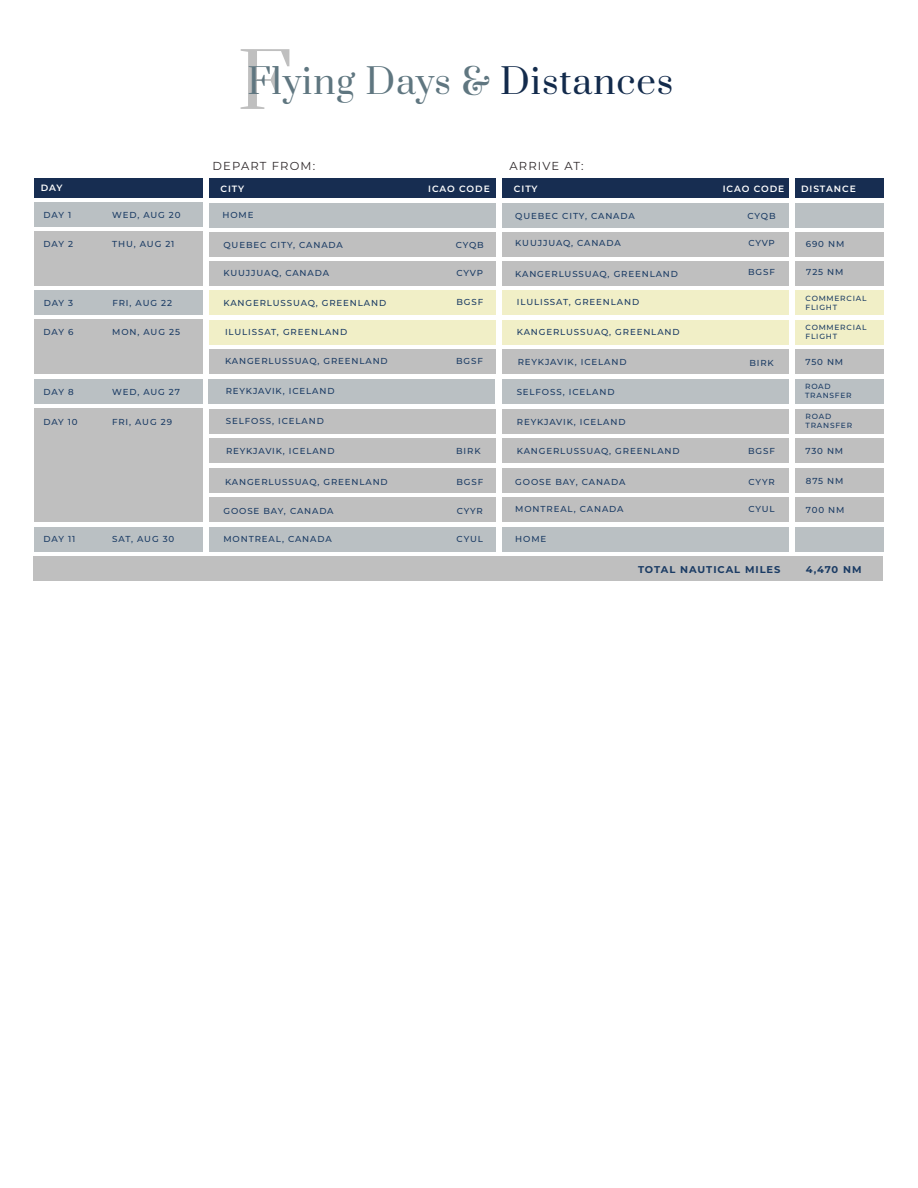
<style>
.page{position:relative;width:918px;height:1188px;background:#fff}
.page>*{position:absolute;margin:0;border:0;box-sizing:border-box;transform-origin:0 0}
.t1{font:34.8px "Prata";letter-spacing:.03em;color:#5f7680}
.t2{font:11.55px "Montserrat";letter-spacing:.1em;color:#2f292b}
.t3{font:700 9.9px "Montserrat";letter-spacing:.1em;color:#1a3b64}
.t4{font:600 9.15px "Montserrat";letter-spacing:.1em;color:#fff}
.t5{font:500 8.7px "Montserrat";letter-spacing:.1em;color:#1a3b64}
.t6{font:500 7.5px/9px "Montserrat";letter-spacing:.1em;color:#1a3b64}
.s1{font-size:74.7px;color:#bfbfbf}
.s2{color:#132b4c}
</style>
<div class="page">
<div style="left:34px;top:203px;width:169px;height:24px;background:#bac0c3"></div>
<div style="left:34px;top:232px;width:169px;height:54px;background:#bfbfbf"></div>
<div style="left:34px;top:320px;width:169px;height:54px;background:#bfbfbf"></div>
<div style="left:34px;top:379px;width:169px;height:25px;background:#bac0c3"></div>
<div style="left:34px;top:290px;width:169px;height:25px;background:#bac0c3"></div>
<div style="left:34px;top:178px;width:169px;height:20px;background:#172d51"></div>
<div style="left:502px;top:203px;width:287px;height:25px;background:#bac0c3"></div>
<div style="left:502px;top:232px;width:287px;height:25px;background:#bfbfbf"></div>
<div style="left:502px;top:261px;width:287px;height:25px;background:#bfbfbf"></div>
<div style="left:502px;top:409px;width:287px;height:25px;background:#bfbfbf"></div>
<div style="left:209px;top:203px;width:286px;height:25px;background:#bac0c3"></div>
<div style="left:795px;top:203px;width:89px;height:25px;background:#bac0c3"></div>
<div style="left:209px;top:232px;width:286px;height:25px;background:#bfbfbf"></div>
<div style="left:795px;top:232px;width:89px;height:25px;background:#bfbfbf"></div>
<div style="left:209px;top:261px;width:286px;height:25px;background:#bfbfbf"></div>
<div style="left:795px;top:468px;width:89px;height:25px;background:#bfbfbf"></div>
<div style="left:209px;top:409px;width:286px;height:25px;background:#bfbfbf"></div>
<div style="left:795px;top:497px;width:89px;height:25px;background:#bfbfbf"></div>
<div style="left:33px;top:556px;width:850px;height:25px;background:#bfbfbf"></div>
<div style="left:502px;top:468px;width:287px;height:25px;background:#bfbfbf"></div>
<div style="left:502px;top:497px;width:287px;height:25px;background:#bfbfbf"></div>
<div style="left:209px;top:468px;width:286px;height:25px;background:#bfbfbf"></div>
<div style="left:795px;top:261px;width:89px;height:25px;background:#bfbfbf"></div>
<div style="left:209px;top:497px;width:286px;height:25px;background:#bfbfbf"></div>
<div style="left:795px;top:409px;width:89px;height:25px;background:#bfbfbf"></div>
<div style="left:502px;top:290px;width:287px;height:25px;background:#f1efc7"></div>
<div style="left:209px;top:290px;width:287px;height:25px;background:#f1efc7"></div>
<div style="left:795px;top:290px;width:89px;height:25px;background:#f1efc7"></div>
<div style="left:209px;top:179px;width:287px;height:19px;background:#172d51"></div>
<div style="left:502px;top:179px;width:287px;height:19px;background:#172d51"></div>
<div style="left:795px;top:179px;width:89px;height:19px;background:#172d51"></div>
<div style="left:502px;top:320px;width:287px;height:25px;background:#f1efc7"></div>
<div style="left:209px;top:320px;width:287px;height:25px;background:#f1efc7"></div>
<div style="left:795px;top:320px;width:89px;height:25px;background:#f1efc7"></div>
<div style="left:502px;top:349px;width:287px;height:25px;background:#bfbfbf"></div>
<div style="left:209px;top:349px;width:287px;height:25px;background:#bfbfbf"></div>
<div style="left:795px;top:349px;width:89px;height:25px;background:#bfbfbf"></div>
<div style="left:34px;top:527px;width:169px;height:24px;background:#bac0c3"></div>
<div style="left:795px;top:527px;width:89px;height:25px;background:#bac0c3"></div>
<div style="left:502px;top:527px;width:287px;height:25px;background:#bac0c3"></div>
<div style="left:209px;top:527px;width:286px;height:25px;background:#bac0c3"></div>
<div style="left:34px;top:409px;width:169px;height:113px;background:#bfbfbf"></div>
<div style="left:502px;top:438px;width:287px;height:25px;background:#bfbfbf"></div>
<div style="left:209px;top:438px;width:286px;height:25px;background:#bfbfbf"></div>
<div style="left:795px;top:438px;width:89px;height:25px;background:#bfbfbf"></div>
<div style="left:502px;top:379px;width:287px;height:25px;background:#bac0c3"></div>
<div style="left:209px;top:379px;width:286px;height:25px;background:#bac0c3"></div>
<div style="left:795px;top:379px;width:88px;height:25px;background:#bac0c3"></div>
<h1 class="t1" style="left:237px;top:52px;width:438px"><span class="s1">F</span>Flying Days &amp; <span class="s2">Distances</span></h1>
<h2 class="t2" style="left:213px;top:158px;width:104px">DEPART FROM:</h2>
<h2 class="t2" style="left:510px;top:158px;width:76px">ARRIVE AT:</h2>
<p class="t4" style="left:41px;top:182px;width:23px">DAY</p>
<p class="t4" style="left:221px;top:182px;width:25px">CITY</p>
<p class="t4" style="left:428px;top:182px;width:63px">ICAO CODE</p>
<p class="t4" style="left:514px;top:183px;width:25px">CITY</p>
<p class="t4" style="left:723px;top:183px;width:63px">ICAO CODE</p>
<p class="t4" style="left:801px;top:182px;width:56px">DISTANCE</p>
<p class="t5" style="left:44px;top:209px;width:29px">DAY 1</p>
<p class="t5" style="left:44px;top:238px;width:31px">DAY 2</p>
<p class="t5" style="left:112px;top:209px;width:70px">WED, AUG 20</p>
<p class="t5" style="left:112px;top:238px;width:64px">THU, AUG 21</p>
<p class="t5" style="left:44px;top:297px;width:31px">DAY 3</p>
<p class="t5" style="left:112px;top:297px;width:61px">FRI, AUG 22</p>
<p class="t5" style="left:223px;top:209px;width:33px">HOME</p>
<p class="t5" style="left:748px;top:210px;width:29px">CYQB</p>
<p class="t5" style="left:515px;top:210px;width:121px">QUEBEC CITY, CANADA</p>
<p class="t5" style="left:223px;top:239px;width:121px">QUEBEC CITY, CANADA</p>
<p class="t5" style="left:456px;top:239px;width:29px">CYQB</p>
<p class="t5" style="left:223px;top:267px;width:107px">KUUJJUAQ, CANADA</p>
<p class="t5" style="left:457px;top:267px;width:28px">CYVP</p>
<p class="t5" style="left:456px;top:296px;width:28px">BGSF</p>
<p class="t5" style="left:223px;top:297px;width:164px">KANGERLUSSUAQ, GREENLAND</p>
<p class="t5" style="left:515px;top:237px;width:107px">KUUJJUAQ, CANADA</p>
<p class="t5" style="left:748px;top:237px;width:28px">CYVP</p>
<p class="t5" style="left:748px;top:266px;width:28px">BGSF</p>
<p class="t5" style="left:515px;top:268px;width:164px">KANGERLUSSUAQ, GREENLAND</p>
<p class="t5" style="left:806px;top:238px;width:40px">690 NM</p>
<p class="t5" style="left:806px;top:266px;width:39px">725 NM</p>
<p class="t5" style="left:517px;top:296px;width:124px">ILULISSAT, GREENLAND</p>
<p class="t6" style="left:806px;top:293px;width:62px">COMMERCIAL<br>FLIGHT</p>
<p class="t5" style="left:44px;top:326px;width:31px">DAY 6</p>
<p class="t5" style="left:112px;top:326px;width:69px">MON, AUG 25</p>
<p class="t5" style="left:225px;top:326px;width:124px">ILULISSAT, GREENLAND</p>
<p class="t5" style="left:225px;top:355px;width:164px">KANGERLUSSUAQ, GREENLAND</p>
<p class="t5" style="left:456px;top:355px;width:28px">BGSF</p>
<p class="t5" style="left:517px;top:326px;width:164px">KANGERLUSSUAQ, GREENLAND</p>
<p class="t6" style="left:806px;top:322px;width:62px">COMMERCIAL<br>FLIGHT</p>
<p class="t5" style="left:518px;top:356px;width:110px">REYKJAVIK, ICELAND</p>
<p class="t5" style="left:805px;top:356px;width:39px">750 NM</p>
<p class="t5" style="left:749px;top:357px;width:26px">BIRK</p>
<p class="t5" style="left:517px;top:386px;width:99px">SELFOSS, ICELAND</p>
<p class="t6" style="left:805px;top:382px;width:48px">ROAD<br>TRANSFER</p>
<p class="t6" style="left:806px;top:411px;width:48px">ROAD<br>TRANSFER</p>
<p class="t5" style="left:226px;top:385px;width:110px">REYKJAVIK, ICELAND</p>
<p class="t5" style="left:44px;top:386px;width:32px">DAY 8</p>
<p class="t5" style="left:112px;top:386px;width:69px">WED, AUG 27</p>
<p class="t5" style="left:43px;top:415px;width:36px">DAY 10</p>
<p class="t5" style="left:112px;top:415px;width:61px">FRI, AUG 29</p>
<p class="t5" style="left:226px;top:415px;width:99px">SELFOSS, ICELAND</p>
<p class="t5" style="left:226px;top:445px;width:110px">REYKJAVIK, ICELAND</p>
<p class="t5" style="left:517px;top:445px;width:164px">KANGERLUSSUAQ, GREENLAND</p>
<p class="t5" style="left:748px;top:445px;width:28px">BGSF</p>
<p class="t5" style="left:805px;top:445px;width:39px">730 NM</p>
<p class="t5" style="left:517px;top:416px;width:110px">REYKJAVIK, ICELAND</p>
<p class="t5" style="left:456px;top:445px;width:26px">BIRK</p>
<p class="t5" style="left:225px;top:475px;width:164px">KANGERLUSSUAQ, GREENLAND</p>
<p class="t5" style="left:456px;top:475px;width:28px">BGSF</p>
<p class="t5" style="left:515px;top:476px;width:112px">GOOSE BAY, CANADA</p>
<p class="t5" style="left:749px;top:476px;width:28px">CYYR</p>
<p class="t5" style="left:223px;top:505px;width:112px">GOOSE BAY, CANADA</p>
<p class="t5" style="left:457px;top:505px;width:28px">CYYR</p>
<p class="t5" style="left:515px;top:503px;width:110px">MONTREAL, CANADA</p>
<p class="t5" style="left:748px;top:503px;width:28px">CYUL</p>
<p class="t5" style="left:223px;top:533px;width:110px">MONTREAL, CANADA</p>
<p class="t5" style="left:457px;top:533px;width:28px">CYUL</p>
<p class="t5" style="left:44px;top:533px;width:33px">DAY 11</p>
<p class="t5" style="left:112px;top:533px;width:64px">SAT, AUG 30</p>
<p class="t5" style="left:515px;top:533px;width:33px">HOME</p>
<p class="t5" style="left:806px;top:474px;width:39px">875 NM</p>
<p class="t5" style="left:806px;top:503px;width:40px">700 NM</p>
<p class="t3" style="left:638px;top:562px;width:144px">TOTAL NAUTICAL MILES</p>
<p class="t3" style="left:806px;top:562px;width:57px">4,470 NM</p>
</div>
